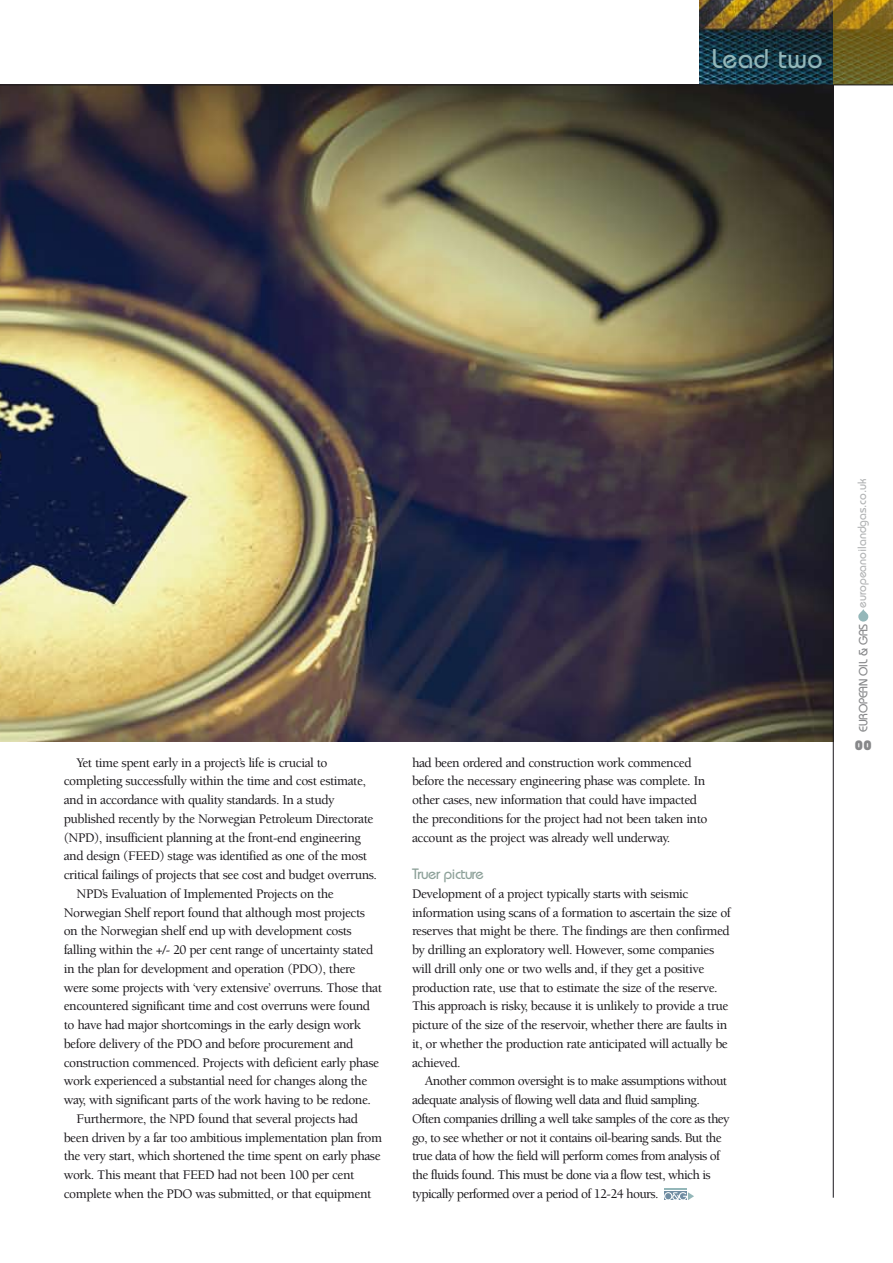
<style>
.page{position:relative;width:893px;height:1263px;background:#fff}
.page>*{position:absolute;margin:0;border:0;box-sizing:border-box;transform-origin:0 0}
.t1{font:500 27px "Bauhaus";letter-spacing:.025em;color:#94b7b9}
.t2{font:500 15px "Bauhaus";color:#8da199}
.t3{font:500 13.5px/18.8px "Berkeley";letter-spacing:-.035em;color:#1a171b}
.t4{font:800 13.5px "Bauhaus";color:#87888a}
.t5{font:500 12px "Bauhaus";color:#b1b3b4}
.t6{font:500 12px "Bauhaus";letter-spacing:-.015em;color:#87888a}
</style>
<div class="page">
<img style="left:0;top:86px;width:833px;height:655px">
<img style="left:700px;top:0;width:133px;height:85px">
<svg style="left:833px;top:0;width:60px;height:85px;background:#7b661d"></svg>
<hr style="left:833px;top:85px;width:1px;height:1113px;background:#1a171b">
<hr style="left:0;top:85px;width:893px;height:1px;background:#1a171b">
<svg style="left:858px;top:609px;width:10px;height:13px"></svg>
<div style="left:664px;top:1191px;width:23px;height:9px;background:#708ca2"></div>
<svg style="left:664px;top:1192px;width:30px;height:8px"></svg>
<hr style="left:664px;top:1188px;width:23px;height:2px;background:#94b7b9">
<h1 class="t1" style="left:711px;top:42px;width:113px">Lead two</h1>
<p class="t3" style="left:77px;top:753px;width:253px">Yet time spent early in a project’s life is crucial to</p>
<p class="t3" style="left:64px;top:772px;width:304px">completing successfully within the time and cost estimate,</p>
<p class="t3" style="left:64px;top:791px;width:272px">and in accordance with quality standards. In a study</p>
<p class="t3" style="left:64px;top:809px;width:311px">published recently by the Norwegian Petroleum Directorate</p>
<p class="t3" style="left:64px;top:828px;width:299px">(NPD), insufficient planning at the front-end engineering</p>
<p class="t3" style="left:64px;top:847px;width:305px">and design (FEED) stage was identified as one of the most</p>
<p class="t3" style="left:64px;top:866px;width:315px">critical failings of projects that see cost and budget overruns.</p>
<p class="t3" style="left:77px;top:884px;width:259px">NPD’s Evaluation of Implemented Projects on the</p>
<p class="t3" style="left:64px;top:903px;width:303px">Norwegian Shelf report found that although most projects</p>
<p class="t3" style="left:64px;top:922px;width:290px">on the Norwegian shelf end up with development costs</p>
<p class="t3" style="left:64px;top:941px;width:311px">falling within the +/- 20 per cent range of uncertainty stated</p>
<p class="t3" style="left:64px;top:959px;width:293px">in the plan for development and operation (PDO), there</p>
<p class="t3" style="left:64px;top:978px;width:320px">were some projects with ‘very extensive’ overruns. Those that</p>
<p class="t3" style="left:64px;top:997px;width:308px">encountered significant time and cost overruns were found</p>
<p class="t3" style="left:64px;top:1016px;width:299px">to have had major shortcomings in the early design work</p>
<p class="t3" style="left:64px;top:1034px;width:291px">before delivery of the PDO and before procurement and</p>
<p class="t3" style="left:64px;top:1053px;width:317px">construction commenced. Projects with deficient early phase</p>
<p class="t3" style="left:64px;top:1072px;width:305px">work experienced a substantial need for changes along the</p>
<p class="t3" style="left:64px;top:1091px;width:309px">way, with significant parts of the work having to be redone.</p>
<p class="t3" style="left:77px;top:1109px;width:283px">Furthermore, the NPD found that several projects had</p>
<p class="t3" style="left:64px;top:1128px;width:320px">been driven by a far too ambitious implementation plan from</p>
<p class="t3" style="left:64px;top:1147px;width:318px">the very start, which shortened the time spent on early phase</p>
<p class="t3" style="left:64px;top:1166px;width:292px">work. This meant that FEED had not been 100 per cent</p>
<p class="t3" style="left:64px;top:1184px;width:309px">complete when the PDO was submitted, or that equipment</p>
<p class="t3" style="left:412px;top:753px;width:297px">had been ordered and construction work commenced before the necessary engineering phase was complete. In other cases, new information that could have impacted the preconditions for the project had not been taken into account as the project was already well underway.</p>
<p class="t2" style="left:412px;top:865px;width:73px">Truer picture</p>
<p class="t3" style="left:412px;top:884px;width:320px">Development of a project typically starts with seismic information using scans of a formation to ascertain the size of reserves that might be there. The findings are then confirmed by drilling an exploratory well. However, some companies will drill only one or two wells and, if they get a positive production rate, use that to estimate the size of the reserve.<br>This approach is risky, because it is unlikely to provide a true picture of the size of the reservoir, whether there are faults in it, or whether the production rate anticipated will actually be achieved.</p>
<p class="t3" style="left:412px;top:1072px;width:319px;text-indent:13px">Another common oversight is to make assumptions without adequate analysis of flowing well data and fluid sampling.<br>Often companies drilling a well take samples of the core as they go, to see whether or not it contains oil-bearing sands. But the true data of how the field will perform comes from analysis of the fluids found. This must be done via a flow test, which is typically performed over a period of 12-24 hours.</p>
<p class="t5" style="left:855px;top:607px;width:130px;rotate:-90deg">europeanoilandgas.co.uk</p>
<p class="t6" style="left:856px;top:732px;width:109px;rotate:-90deg">European oil &amp; gas</p>
<p class="t4" style="left:855px;top:737px;width:19px">00</p>
</div>
